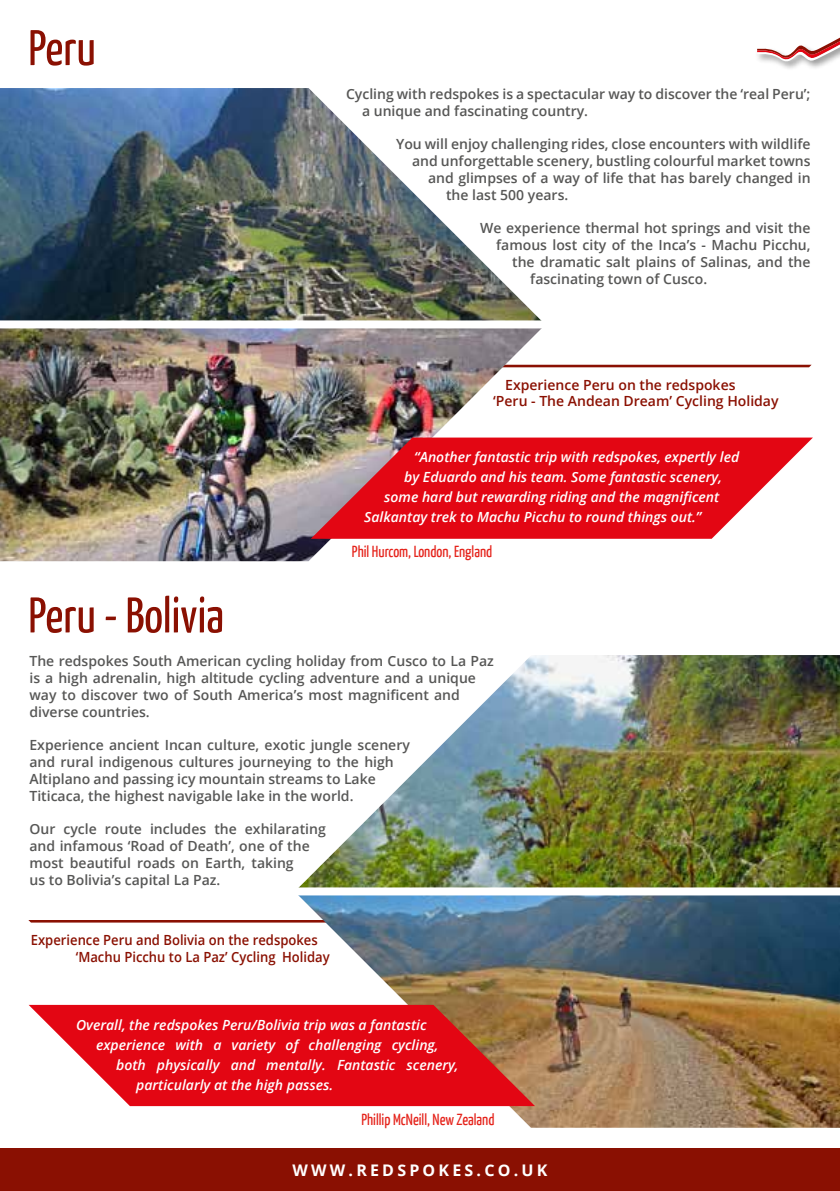
<style>
.page{position:relative;width:840px;height:1191px;background:#fff}
.page>*{position:absolute;margin:0;border:0;box-sizing:border-box;transform-origin:0 0}
.t1{font:50px "Yanone Kaffeesatz";color:#8a1002}
.t2{font:16px "Yanone Kaffeesatz";color:#e5231b}
.t3{font:700 16px "Open Sans";letter-spacing:.2em;color:#fff}
.t4{font:600 14px/16.8px "Open Sans";color:#575756}
.t5{font:italic 600 14px "Open Sans";color:#fff}
.t6{font:600 14px/16.8px "Open Sans";color:#8a1002;scale:.93 1}
.t7{font:600 14px/16.8px "Open Sans";color:#8a1002}
</style>
<div class="page">
<svg style="left:28px;top:920px;width:268px;height:2px"></svg>
<svg style="left:545px;top:365px;width:266px;height:2px"></svg>
<div style="left:0;top:1148px;width:839px;height:43px;background:#8a1002"></div>
<img style="left:299px;top:655px;width:540px;height:232px">
<img style="left:296px;top:895px;width:543px;height:232px">
<img style="left:0;top:88px;width:545px;height:473px">
<div style="left:0;top:320px;width:564px;height:8px;background:#fff"></div>
<div style="left:754px;top:33px;width:85px;height:38px;background:#000;opacity:.4"></div>
<svg style="left:756px;top:35px;width:83px;height:30px"></svg>
<svg style="left:310px;top:437px;width:502px;height:102px;background:#e0303a"></svg>
<svg style="left:29px;top:1005px;width:505px;height:101px;background:#df292f"></svg>
<h1 class="t1" style="left:28px;top:17px;width:69px">Peru</h1>
<h1 class="t1" style="left:28px;top:584px;width:197px">Peru - Bolivia</h1>
<p class="t4" style="left:362px;top:85px;width:449px;text-indent:-16px">Cycling with redspokes is a spectacular way to discover the ‘real Peru’; a unique and fascinating country.</p>
<p class="t4" style="left:396px;top:135px;width:416px">You will enjoy challenging rides, close encounters with wildlife</p>
<p class="t4" style="left:412px;top:152px;width:400px">and unforgettable scenery, bustling colourful market towns</p>
<p class="t4" style="left:428px;top:169px;width:384px">and glimpses of a way of life that has barely changed in</p>
<p class="t4" style="left:446px;top:186px;width:124px">the last 500 years.</p>
<p class="t4" style="left:480px;top:219px;width:332px">We experience thermal hot springs and visit the</p>
<p class="t4" style="left:496px;top:236px;width:316px">famous lost city of the Inca’s - Machu Picchu,</p>
<p class="t4" style="left:512px;top:253px;width:300px">the dramatic salt plains of Salinas, and the</p>
<p class="t4" style="left:530px;top:270px;width:178px">fascinating town of Cusco.</p>
<p class="t7" style="left:493px;top:376px;width:287px;text-indent:12px">Experience Peru on the redspokes<br>‘Peru - The Andean Dream’ Cycling Holiday</p>
<p class="t5" style="left:414px;top:447px;width:326px">“Another fantastic trip with redspokes, expertly led</p>
<p class="t5" style="left:404px;top:467px;width:319px">by Eduardo and his team. Some fantastic scenery,</p>
<p class="t5" style="left:384px;top:487px;width:336px">some hard but rewarding riding and the magnificent</p>
<p class="t5" style="left:364px;top:507px;width:338px">Salkantay trek to Machu Picchu to round things out.”</p>
<p class="t2" style="left:352px;top:542px;width:142px">Phil Hurcom, London, England</p>
<p class="t4" style="left:29px;top:652px;width:466px">The redspokes South American cycling holiday from Cusco to La Paz is a high adrenalin, high altitude cycling adventure and a unique way to discover two of South America’s most magnificent and diverse countries.</p>
<p class="t4" style="left:29px;top:736px;width:382px">Experience ancient Incan culture, exotic jungle scenery and rural indigenous cultures journeying to the high Altiplano and passing icy mountain streams to Lake Titicaca, the highest navigable lake in the world.</p>
<p class="t4" style="left:29px;top:820px;width:298px">Our cycle route includes the exhilarating and infamous ‘Road of Death’, one of the most beautiful roads on Earth, taking<br>us to Bolivia’s capital La Paz.</p>
<p class="t6" style="left:76px;top:931px;width:274px;text-indent:-45px">Experience Peru and Bolivia on the redspokes ‘Machu Picchu to La Paz’ Cycling Holiday</p>
<p class="t5" style="left:76px;top:1015px;width:352px">Overall, the redspokes Peru/Bolivia trip was a fantastic</p>
<p class="t5" style="left:96px;top:1035px;width:344px">experience with a variety of challenging cycling,</p>
<p class="t5" style="left:116px;top:1055px;width:344px">both physically and mentally. Fantastic scenery,</p>
<p class="t5" style="left:136px;top:1075px;width:198px">particularly at the high passes.</p>
<p class="t2" style="left:361px;top:1109px;width:134px">Phillip McNeill, New Zealand</p>
<p class="t3" style="left:292px;top:1158px;width:256px">WWW.REDSPOKES.CO.UK</p>
</div>
